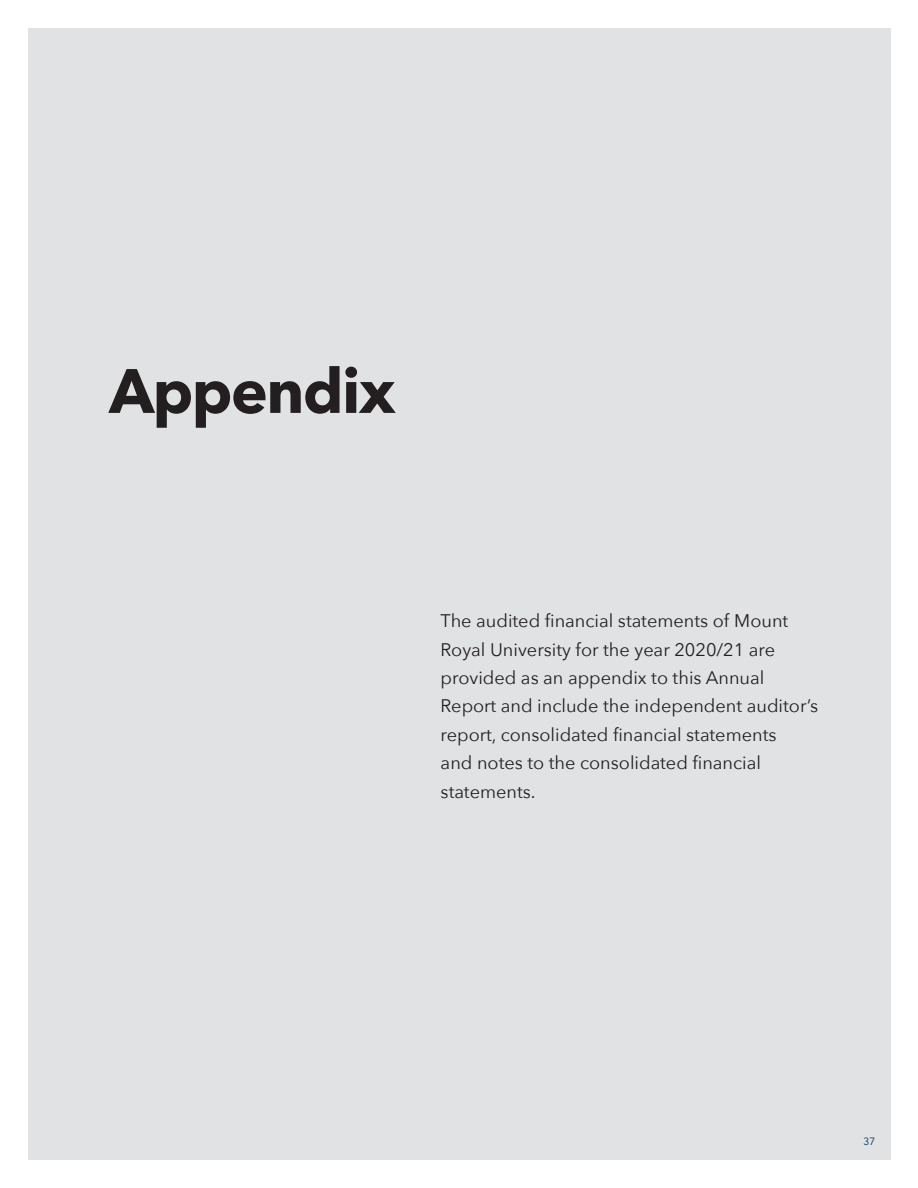
<style>
.page{position:relative;width:918px;height:1188px;background:#fff}
.page>*{position:absolute;margin:0;border:0;box-sizing:border-box;transform-origin:0 0}
.t1{font:700 61.95px "Avenir Next";letter-spacing:-.025em;color:#231f20}
.t2{font:18.15px/28.3px "Avenir Next";color:#231f20}
.t3{font:10.5px "Avenir LT Std";color:#00395f}
</style>
<div class="page">
<div style="left:28px;top:28px;width:862px;height:1132px;background:#e1e2e4"></div>
<h1 class="t1" style="left:109px;top:338px;width:288px">Appendix</h1>
<p class="t2" style="left:441px;top:606px;width:379px">The audited financial statements of Mount Royal University for the year 2020/21 are provided as an appendix to this Annual Report and include the independent auditor’s report, consolidated financial statements<br>and notes to the consolidated financial statements.</p>
<p class="t3" style="left:864px;top:1136px;width:13px">37</p>
</div>
